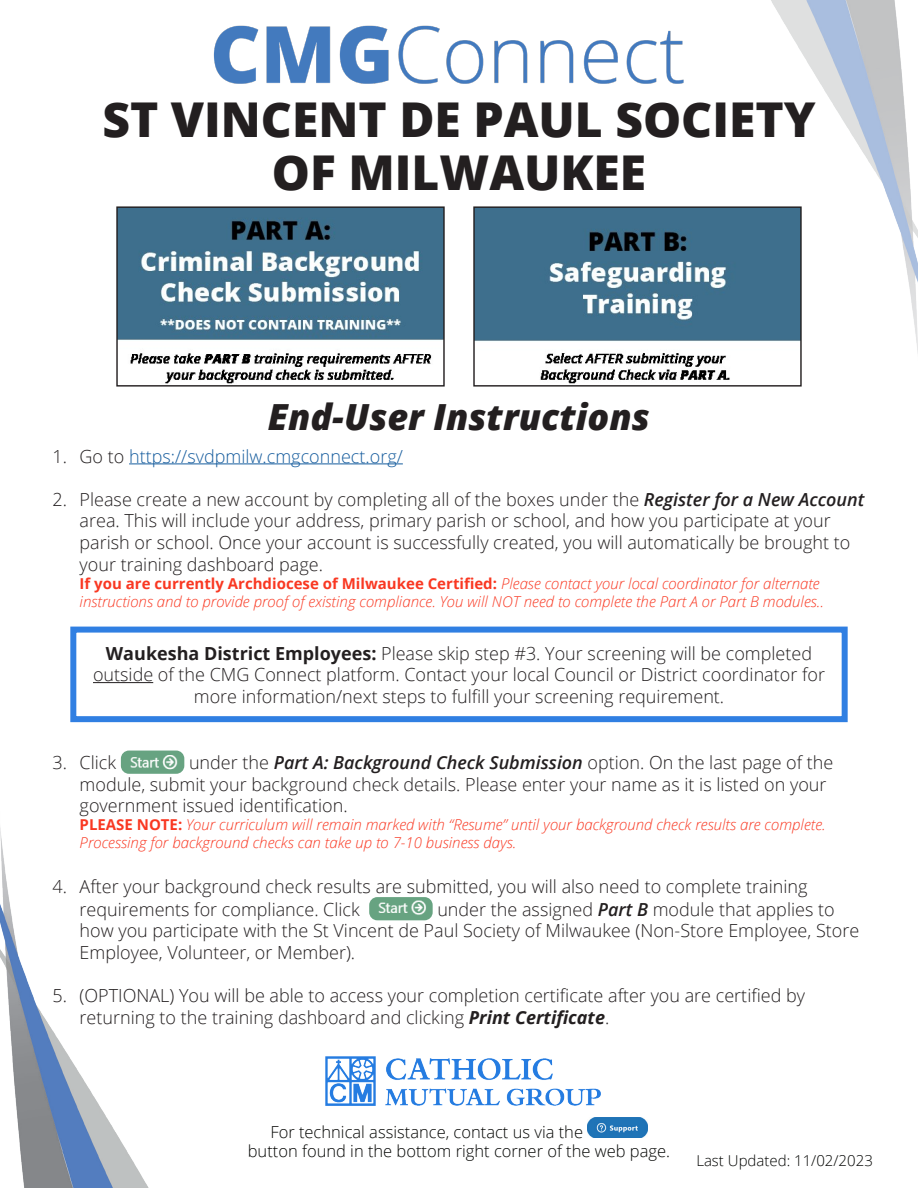
<style>
.page{position:relative;width:918px;height:1188px;background:#fff}
.page>*{position:absolute;margin:0;border:0;box-sizing:border-box;transform-origin:0 0}
.t1{font:800 48px/52.8px "Open Sans";color:#231f20;text-align:center}
.t2{font:italic 800 36px "Open Sans";color:#231f20}
.t3{font:300 18px/21.6px "Open Sans";color:#231f20}
.t4{font:300 18px "Open Sans";color:#175d9e}
.t5{font:300 16.5px/19.8px "Open Sans";color:#040503}
.t6{font:italic 300 15px/18px "Open Sans";color:#f93822}
.t7{font:300 15px "Open Sans";color:#040503}
.s1{color:#231f20}
.s2{font-weight:600;font-style:italic}
.s3{font-weight:700;font-style:normal}
.s4{font-weight:700}
.s5{font-weight:700;font-style:italic}
</style>
<div class="page">
<img style="left:771px;top:0;width:147px;height:353px">
<img style="left:0;top:827px;width:149px;height:361px">
<img style="left:326px;top:1057px;width:275px;height:49px">
<img style="left:587px;top:1118px;width:61px;height:20px">
<hr style="left:129px;top:463px;width:274px;height:1px;background:#175d9e">
<img style="left:121px;top:751px;width:63px;height:23px">
<img style="left:369px;top:897px;width:64px;height:23px">
<img style="left:213px;top:25px;width:471px;height:59px">
<img style="left:118px;top:208px;width:325px;height:176px">
<div style="left:116px;top:206px;width:329px;height:181px;border:1px solid #231f20"></div>
<img style="left:475px;top:208px;width:325px;height:176px">
<div style="left:473px;top:206px;width:329px;height:181px;border:1px solid #231f20"></div>
<hr style="left:93px;top:682px;width:60px;height:1px;background:#231f20">
<div style="left:70px;top:627px;width:778px;height:95px;border:6px solid #307fe2"></div>
<p class="t1" style="left:102px;top:90px;width:715px">ST VINCENT DE PAUL SOCIETY<br>OF MILWAUKEE</p>
<p class="t2" style="left:268px;top:389px;width:383px">End-User Instructions</p>
<p class="t4" style="left:53px;top:444px;width:352px"><span class="s1">1. Go to</span> https://svdpmilw.cmgconnect.org/</p>
<p class="t3" style="left:80px;top:488px;width:786px;text-indent:-27px">2. Please create a new account by completing all of the boxes under the <span class="s2">Register for a New Account </span>area. This will include your address, primary parish or school, and how you participate at your parish or school. Once your account is successfully created, you will automatically be brought to your training dashboard page.</p>
<p class="t6" style="left:80px;top:574px;width:746px"><span class="s3">If you are currently Archdiocese of Milwaukee Certified:</span> Please contact your local coordinator for alternate instructions and to provide proof of existing compliance. You will NOT need to complete the Part A or Part B modules..</p>
<p class="t3" style="left:93px;top:642px;width:734px;text-align:center"><span class="s4">Waukesha District Employees:</span> Please skip step #3. Your screening will be completed outside of the CMG Connect platform. Contact your local Council or District coordinator for more information/next steps to fulfill your screening requirement.</p>
<p class="t3" style="left:80px;top:751px;width:755px;text-indent:109px">under the <span class="s2">Part A: Background Check Submission</span> option. On the last page of the module, submit your background check details. Please enter your name as it is listed on your government issued identification.</p>
<p class="t6" style="left:80px;top:816px;width:748px"><span class="s3">PLEASE NOTE:</span> Your curriculum will remain marked with “Resume” until your background check results are complete.<br>Processing for background checks can take up to 7-10 business days.</p>
<p class="t3" style="left:80px;top:875px;width:729px;line-height:22.4px;text-indent:-27px">4. After your background check results are submitted, you will also need to complete training requirements for compliance. Click</p>
<p class="t3" style="left:53px;top:751px;width:65px">3. Click</p>
<p class="t3" style="left:80px;top:898px;width:781px;text-indent:358px">under the assigned <span class="s2">Part B</span> module that applies to how you participate with the St Vincent de Paul Society of Milwaukee (Non-Store Employee, Store<br>Employee, Volunteer, or Member).</p>
<p class="t3" style="left:80px;top:984px;width:727px;text-indent:-27px">5. (OPTIONAL) You will be able to access your completion certificate after you are certified by returning to the training dashboard and clicking <span class="s5">Print Certificate</span>.</p>
<p class="t5" style="left:248px;top:1121px;width:424px;text-indent:23px">For technical assistance, contact us via the<br>button found in the bottom right corner of the web page.</p>
<p class="t7" style="left:696px;top:1150px;width:178px">Last Updated: 11/02/2023</p>
</div>
